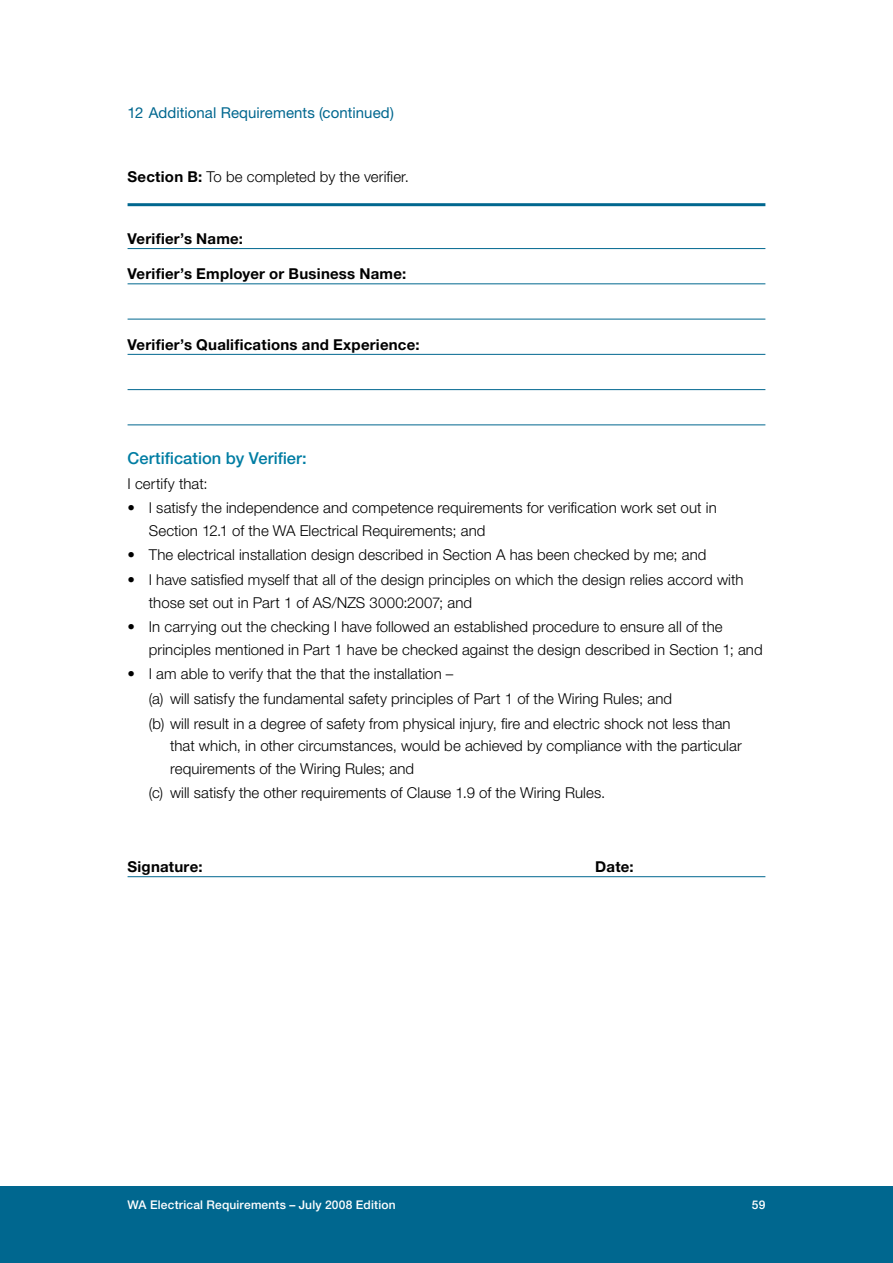
<style>
.page{position:relative;width:893px;height:1263px;background:#fff}
.page>*{position:absolute;margin:0;border:0;box-sizing:border-box;transform-origin:0 0}
.t1{font:500 16.5px "Helvetica Neue";letter-spacing:.005em;color:#007da3}
.t2{font:300 15px/22.5px "Helvetica Neue";letter-spacing:.005em;color:#000}
.t3{font:700 15px "Helvetica Neue";letter-spacing:.015em;color:#000}
.t4{font:15px "Helvetica Neue";letter-spacing:.005em;color:#00678f}
.t5{font:500 12px "Helvetica Neue";letter-spacing:.015em;color:#fff}
.s1{font-weight:700}
</style>
<div class="page">
<div style="left:0;top:1186px;width:893px;height:77px;background:#00678f"></div>
<hr style="left:128px;top:203px;width:637px;height:3px;background:#00678f">
<hr style="left:128px;top:248px;width:637px;height:1px;background:#00678f">
<hr style="left:128px;top:283px;width:637px;height:1px;background:#00678f">
<hr style="left:128px;top:319px;width:637px;height:1px;background:#00678f">
<hr style="left:128px;top:354px;width:637px;height:1px;background:#00678f">
<hr style="left:128px;top:389px;width:637px;height:1px;background:#00678f">
<hr style="left:128px;top:424px;width:637px;height:1px;background:#00678f">
<hr style="left:128px;top:876px;width:637px;height:1px;background:#00678f">
<p class="t4" style="left:128px;top:104px;width:268px">12 Additional Requirements (continued)</p>
<p class="t2" style="left:128px;top:165px;width:283px"><span class="s1">Section B:</span> To be completed by the verifier.</p>
<p class="t3" style="left:128px;top:229px;width:117px">Verifier’s Name:</p>
<p class="t3" style="left:128px;top:265px;width:280px">Verifier’s Employer or Business Name:</p>
<p class="t3" style="left:128px;top:335px;width:294px">Verifier’s Qualifications and Experience:</p>
<p class="t1" style="left:128px;top:448px;width:181px">Certification by Verifier:</p>
<p class="t2" style="left:128px;top:472px;width:82px">I certify that:</p>
<p class="t2" style="left:149px;top:496px;width:569px;text-indent:-21px">• I satisfy the independence and competence requirements for verification work set out in<br>Section 12.1 of the WA Electrical Requirements; and</p>
<p class="t2" style="left:128px;top:543px;width:580px">• The electrical installation design described in Section A has been checked by me; and</p>
<p class="t2" style="left:149px;top:568px;width:596px;text-indent:-21px">• I have satisfied myself that all of the design principles on which the design relies accord with those set out in Part 1 of AS/NZS 3000:2007; and</p>
<p class="t2" style="left:149px;top:615px;width:615px;text-indent:-21px">• In carrying out the checking I have followed an established procedure to ensure all of the principles mentioned in Part 1 have be checked against the design described in Section 1; and</p>
<p class="t2" style="left:149px;top:661px;width:583px;line-height:24.6px;text-indent:-21px">• I am able to verify that the that the installation –<br>(a) will satisfy the fundamental safety principles of Part 1 of the Wiring Rules; and<br>(b) will result in a degree of safety from physical injury, fire and electric shock not less than</p>
<p class="t2" style="left:170px;top:734px;width:573px">that which, in other circumstances, would be achieved by compliance with the particular requirements of the Wiring Rules; and</p>
<p class="t2" style="left:149px;top:781px;width:458px">(c) will satisfy the other requirements of Clause 1.9 of the Wiring Rules.</p>
<p class="t3" style="left:128px;top:857px;width:76px">Signature:</p>
<p class="t3" style="left:595px;top:857px;width:40px">Date:</p>
<p class="t5" style="left:128px;top:1197px;width:269px">WA Electrical Requirements – July 2008 Edition</p>
<p class="t5" style="left:752px;top:1197px;width:15px">59</p>
</div>
